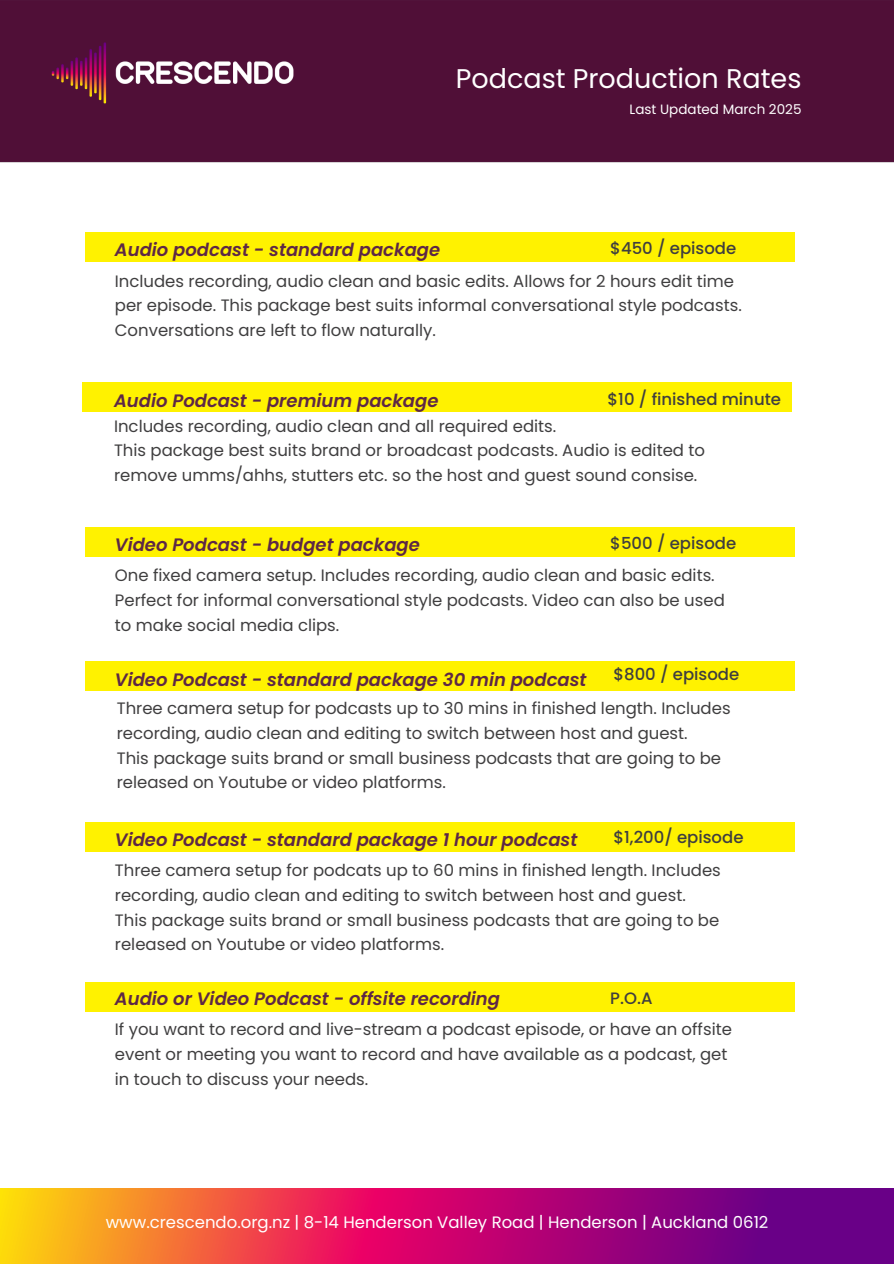
<style>
.page{position:relative;width:894px;height:1264px;background:#fff}
.page>*{position:absolute;margin:0;border:0;box-sizing:border-box;transform-origin:0 0}
.t1{font:27px "Poppins";color:#fff}
.t2{font:italic 600 18px "Poppins";color:#5d2746}
.t3{font:16.5px "Poppins";color:#3f3e3f}
.t4{font:500 16.5px "Poppins";color:#3f3e3f}
.t5{font:16.5px "Poppins";color:#fff}
.t6{font:13.5px "Poppins";color:#fff}
</style>
<div class="page">
<svg style="left:0;top:1188px;width:893px;height:75px;background:#bf2d5e"></svg>
<div style="left:85px;top:232px;width:709px;height:30px;background:#fff200"></div>
<div style="left:82px;top:382px;width:709px;height:30px;background:#fff200"></div>
<div style="left:85px;top:527px;width:709px;height:30px;background:#fff200"></div>
<div style="left:85px;top:661px;width:709px;height:30px;background:#fff200"></div>
<div style="left:85px;top:821px;width:709px;height:30px;background:#fff200"></div>
<div style="left:85px;top:982px;width:709px;height:29px;background:#fff200"></div>
<div style="left:0;top:0;width:893px;height:163px;background:#500f37"></div>
<p class="t1" style="left:455px;top:59px;width:347px">Podcast Production Rates</p>
<p class="t6" style="left:629px;top:99px;width:173px">Last Updated March 2025</p>
<p class="t2" style="left:115px;top:237px;width:327px">Audio podcast - standard package</p>
<h3 class="t4" style="left:610px;top:237px;width:127px">$450 / episode</h3>
<h3 class="t3" style="left:115px;top:269px;width:620px">Includes recording, audio clean and basic edits. Allows for 2 hours edit time</h3>
<p class="t3" style="left:115px;top:294px;width:628px">per episode. This package best suits informal conversational style podcasts.</p>
<p class="t3" style="left:115px;top:319px;width:322px">Conversations are left to flow naturally.</p>
<p class="t4" style="left:607px;top:387px;width:175px">$10 / finished minute</p>
<p class="t2" style="left:114px;top:388px;width:326px">Audio Podcast - premium package</p>
<p class="t3" style="left:114px;top:414px;width:443px">Includes recording, audio clean and all required edits.</p>
<h3 class="t3" style="left:114px;top:439px;width:592px">This package best suits brand or broadcast podcasts. Audio is edited to</h3>
<h2 class="t3" style="left:114px;top:464px;width:584px">remove umms/ahhs, stutters etc. so the host and guest sound consise.</h2>
<p class="t2" style="left:115px;top:532px;width:306px">Video Podcast - budget package</p>
<h1 class="t4" style="left:610px;top:531px;width:127px">$500 / episode</h1>
<h3 class="t3" style="left:115px;top:564px;width:601px">One fixed camera setup. Includes recording, audio clean and basic edits.</h3>
<h3 class="t3" style="left:115px;top:588px;width:611px">Perfect for informal conversational style podcasts. Video can also be used</h3>
<p class="t3" style="left:115px;top:613px;width:226px">to make social media clips.</p>
<p class="t2" style="left:115px;top:667px;width:473px">Video Podcast - standard package 30 min podcast</p>
<p class="t3" style="left:117px;top:696px;width:615px">Three camera setup for podcasts up to 30 mins in finished length. Includes</p>
<h3 class="t3" style="left:117px;top:721px;width:572px">recording, audio clean and editing to switch between host and guest.</h3>
<p class="t3" style="left:117px;top:746px;width:605px">This package suits brand or small business podcasts that are going to be</p>
<p class="t3" style="left:117px;top:771px;width:331px">released on Youtube or video platforms.</p>
<p class="t2" style="left:115px;top:826px;width:464px">Video Podcast - standard package 1 hour podcast</p>
<p class="t4" style="left:613px;top:826px;width:131px">$1,200/ episode</p>
<h3 class="t3" style="left:115px;top:858px;width:607px">Three camera setup for podcats up to 60 mins in finished length. Includes</h3>
<h3 class="t3" style="left:115px;top:883px;width:572px">recording, audio clean and editing to switch between host and guest.</h3>
<p class="t3" style="left:115px;top:908px;width:605px">This package suits brand or small business podcasts that are going to be</p>
<p class="t3" style="left:115px;top:933px;width:331px">released on Youtube or video platforms.</p>
<p class="t2" style="left:115px;top:986px;width:386px">Audio or Video Podcast - offsite recording</p>
<h3 class="t4" style="left:610px;top:986px;width:44px">P.O.A</h3>
<h3 class="t3" style="left:115px;top:1018px;width:618px">If you want to record and live-stream a podcast episode, or have an offsite</h3>
<p class="t3" style="left:115px;top:1042px;width:614px">event or meeting you want to record and have available as a podcast, get</p>
<p class="t3" style="left:115px;top:1067px;width:255px">in touch to discuss your needs.</p>
<p class="t4" style="left:613px;top:663px;width:127px">$800 / episode</p>
<p class="t5" style="left:106px;top:1210px;width:664px">www.crescendo.org.nz | 8-14 Henderson Valley Road | Henderson | Auckland 0612</p>
</div>
